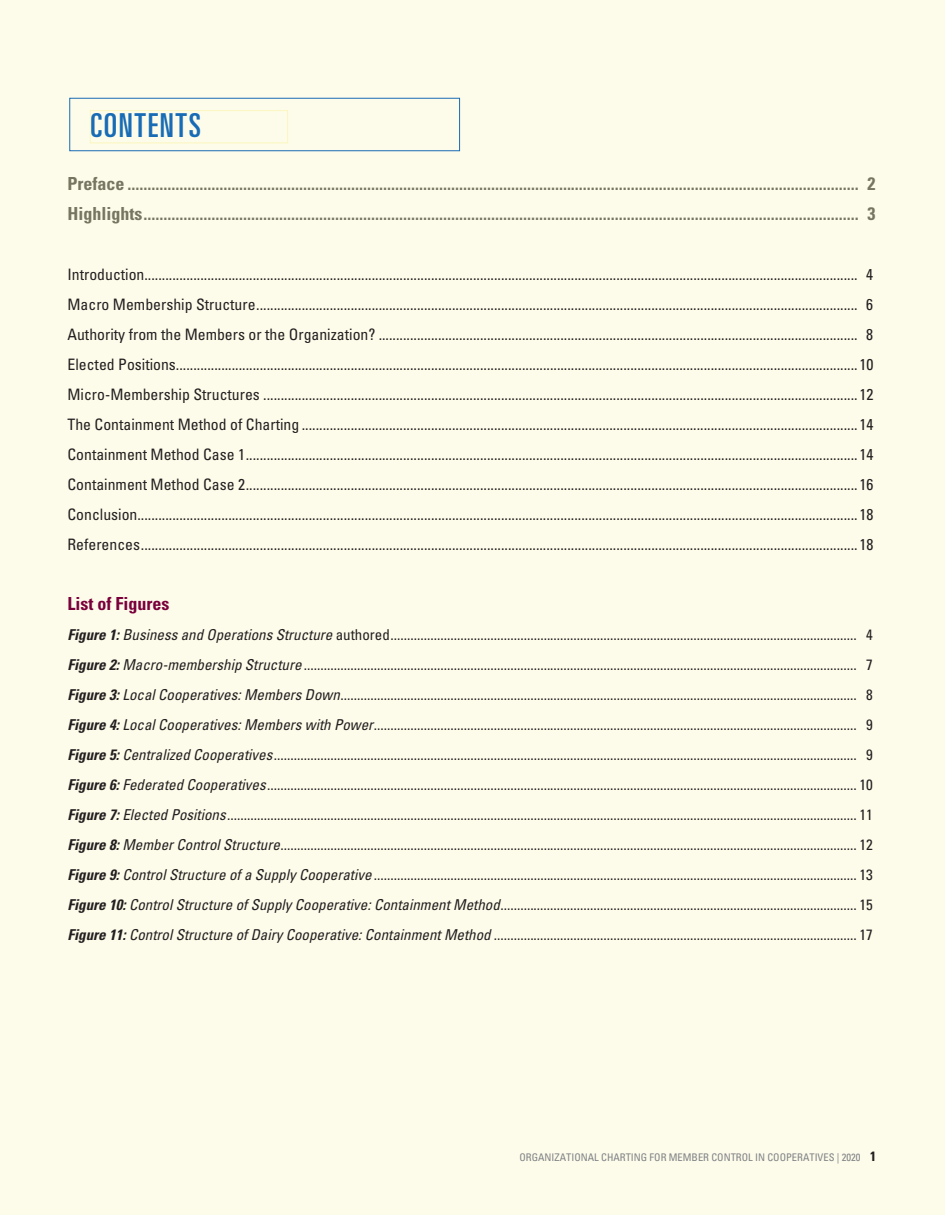
<style>
.page{position:relative;width:945px;height:1215px;background:#fdfcea}
.page>*{position:absolute;margin:0;border:0;box-sizing:border-box;transform-origin:0 0}
.t1{font:ultra-condensed 33px "Univers";letter-spacing:.05em;color:#186bb5}
.t2{font:700 condensed 18px "Univers";color:#767561}
.t3{font:700 condensed 18px "Univers";color:#7a003b}
.t4{font:condensed 15.75px "Univers";color:#231f20}
.t5{font:condensed 15px "Univers";color:#231f20}
.t6{font:condensed 10.5px "Univers";color:#808285}
.s1{color:#fdfcea}
.s2{font-size:15px;color:#fdfcea}
.s3{font-weight:700;font-style:italic}
.s4{font-style:italic}
.s5{font-weight:700;font-size:13.5px;color:#231f20}
</style>
<div class="page">
<div style="left:70px;top:98px;width:390px;height:53px;background:#fdfcea;border:1px solid #186bb5"></div>
<div style="left:90px;top:110px;width:198px;height:33px;border:1px solid #fbf6be"></div>
<p class="t1" style="left:90px;top:107px;width:112px">CONTENTS</p>
<p class="t2" style="left:68px;top:173px;width:809px">Preface .......................................................................................................................................................................................<span class="s1">0</span>2</p>
<p class="t2" style="left:68px;top:203px;width:809px">Highlights...................................................................................................................................................................................<span class="s1">0</span>3</p>
<p class="t4" style="left:68px;top:265px;width:807px">Introduction............................................................................................................................................................................................................ <span class="s2">0</span>4</p>
<p class="t4" style="left:68px;top:295px;width:807px">Macro Membership Structure............................................................................................................................................................................ <span class="s2">0</span>6</p>
<p class="t4" style="left:68px;top:325px;width:807px">Authority from the Members or the Organization? ......................................................................................................................................... <span class="s2">0</span>8</p>
<p class="t4" style="left:68px;top:355px;width:807px">Elected Positions................................................................................................................................................................................................... 10</p>
<p class="t4" style="left:68px;top:385px;width:807px">Micro-Membership Structures .......................................................................................................................................................................... 12</p>
<p class="t4" style="left:68px;top:415px;width:807px">The Containment Method of Charting ............................................................................................................................................................... 14</p>
<p class="t4" style="left:68px;top:445px;width:807px">Containment Method Case 1............................................................................................................................................................................... 14</p>
<p class="t4" style="left:68px;top:475px;width:807px">Containment Method Case 2............................................................................................................................................................................... 16</p>
<p class="t4" style="left:68px;top:505px;width:807px">Conclusion.............................................................................................................................................................................................................. 18</p>
<p class="t4" style="left:68px;top:535px;width:807px">References............................................................................................................................................................................................................. 18</p>
<p class="t3" style="left:68px;top:593px;width:103px">List of Figures</p>
<p class="t5" style="left:68px;top:625px;width:807px"><span class="s3">Figure 1:</span> <span class="s4">Business and Operations Structure</span> authored............................................................................................................................................ <span class="s1">0</span>4</p>
<p class="t5" style="left:68px;top:655px;width:807px"><span class="s3">Figure 2:</span> <span class="s4">Macro-membership Structure</span> ...................................................................................................................................................................... <span class="s1">0</span>7</p>
<p class="t5" style="left:68px;top:685px;width:807px"><span class="s3">Figure 3:</span> <span class="s4">Local Cooperatives: Members Down</span>........................................................................................................................................................... <span class="s1">0</span>8</p>
<p class="t5" style="left:68px;top:715px;width:807px"><span class="s3">Figure 4:</span> <span class="s4">Local Cooperatives: Members with Power</span>................................................................................................................................................. <span class="s1">0</span>9</p>
<p class="t5" style="left:68px;top:745px;width:807px"><span class="s3">Figure 5:</span> <span class="s4">Centralized Cooperatives</span>............................................................................................................................................................................... <span class="s1">0</span>9</p>
<p class="t5" style="left:68px;top:775px;width:807px"><span class="s3">Figure 6:</span> <span class="s4">Federated Cooperatives</span>................................................................................................................................................................................. 10</p>
<p class="t5" style="left:68px;top:805px;width:807px"><span class="s3">Figure 7:</span> <span class="s4">Elected Positions</span>............................................................................................................................................................................................. 11</p>
<p class="t5" style="left:68px;top:835px;width:807px"><span class="s3">Figure 8:</span> <span class="s4">Member Control Structure</span>............................................................................................................................................................................. 12</p>
<p class="t5" style="left:68px;top:865px;width:807px"><span class="s3">Figure 9:</span> <span class="s4">Control Structure of a Supply Cooperative</span> ................................................................................................................................................. 13</p>
<p class="t5" style="left:68px;top:895px;width:807px"><span class="s3">Figure 10:</span> <span class="s4">Control Structure of Supply Cooperative: Containment Method</span>........................................................................................................... 15</p>
<p class="t5" style="left:68px;top:925px;width:807px"><span class="s3">Figure 11:</span> <span class="s4">Control Structure of Dairy Cooperative: Containment Method</span> ............................................................................................................. 17</p>
<p class="t6" style="left:520px;top:1151px;width:358px">ORGANIZATIONAL CHARTING FOR MEMBER CONTROL IN COOPERATIVES | 2020 <span class="s5">1</span></p>
</div>
